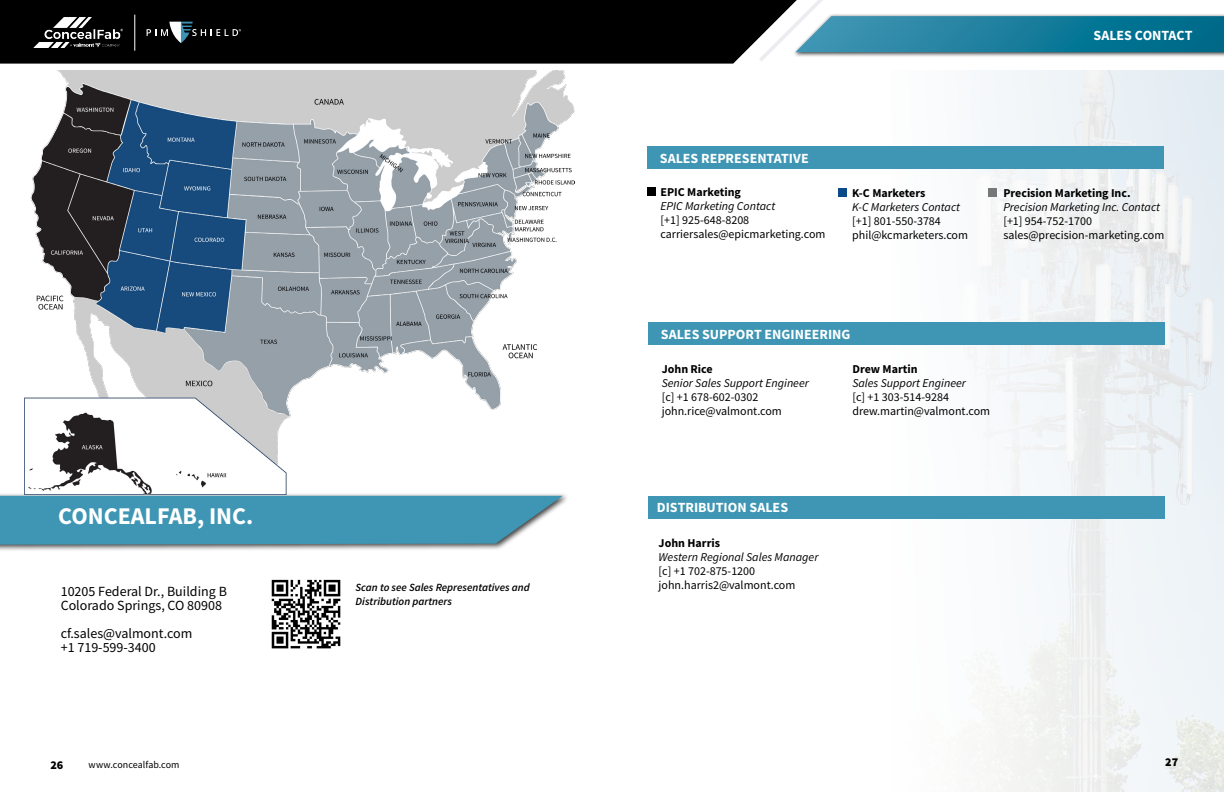
<style>
.page{position:relative;width:1224px;height:792px;background:#fff}
.page>*{position:absolute;margin:0;border:0;box-sizing:border-box;transform-origin:0 0}
.t1{font:700 24px "Source Sans Pro";color:#fff}
.t2{font:14px/14px "Source Sans Pro";color:#000}
.t3{font:700 14px "Source Sans Pro";color:#fff}
.t4{font:12px/14px "Source Sans Pro";color:#000}
.t5{font:italic 12px "Source Sans Pro";color:#000}
.t6{font:700 12px "Source Sans Pro";color:#000}
.t7{font:900 12px "Source Sans Pro";color:#000}
.t8{font:italic 600 11px/14px "Source Sans Pro";color:#000}
.t9{font:10px "Source Sans Pro";color:#000}
</style>
<div class="page">
<div style="left:0;top:0;width:759px;height:64px;background:#000"></div>
<svg style="left:759px;top:0;width:465px;height:61px"></svg>
<img style="left:33px;top:18px;width:3px;height:30px">
<svg style="left:36px;top:14px;width:205px;height:36px"></svg>
<hr style="left:134px;top:15px;width:1px;height:36px;background:#fff">
<div style="left:0;top:492px;width:569px;height:60px;background:#000;opacity:.75"></div>
<svg style="left:0;top:496px;width:563px;height:49px"></svg>
<div style="left:609px;top:71px;width:615px;height:721px;background:linear-gradient(to right,#fff,#ecf0f3)"></div>
<svg style="left:632px;top:596px;width:28px;height:28px"></svg>
<div style="left:647px;top:187px;width:9px;height:9px;background:#000"></div>
<div style="left:838px;top:188px;width:9px;height:9px;background:#0a4a89"></div>
<div style="left:647px;top:147px;width:517px;height:22px;background:#3f96b4"></div>
<div style="left:648px;top:496px;width:517px;height:22px;background:#3f96b4"></div>
<div style="left:648px;top:323px;width:517px;height:22px;background:#3f96b4"></div>
<img style="left:271px;top:580px;width:70px;height:69px">
<img style="left:24px;top:71px;width:551px;height:424px">
<div style="left:988px;top:188px;width:9px;height:9px;background:#757779"></div>
<h1 class="t1" style="left:58px;top:499px;width:197px">CONCEALFAB, INC.</h1>
<p class="t2" style="left:61px;top:584px;width:168px">10205 Federal Dr., Building B<br>Colorado Springs, CO 80908</p>
<p class="t2" style="left:61px;top:626px;width:133px">cf.sales@valmont.com +1 719-599-3400</p>
<p class="t8" style="left:356px;top:580px;width:175px">Scan to see Sales Representatives and<br>Distribution partners</p>
<p class="t3" style="left:1093px;top:26px;width:101px">SALES CONTACT</p>
<p class="t3" style="left:660px;top:149px;width:150px">SALES REPRESENTATIVE</p>
<p class="t6" style="left:661px;top:184px;width:82px">EPIC Marketing</p>
<p class="t5" style="left:661px;top:198px;width:116px">EPIC Marketing Contact</p>
<p class="t4" style="left:661px;top:213px;width:166px">[+1] 925-648-8208 carriersales@epicmarketing.com</p>
<p class="t6" style="left:852px;top:185px;width:75px">K-C Marketers</p>
<p class="t5" style="left:852px;top:199px;width:109px">K-C Marketers Contact</p>
<p class="t4" style="left:852px;top:214px;width:117px">[+1] 801-550-3784 phil@kcmarketers.com</p>
<p class="t6" style="left:1003px;top:185px;width:129px">Precision Marketing Inc.</p>
<p class="t5" style="left:1003px;top:199px;width:158px">Precision Marketing Inc. Contact</p>
<p class="t4" style="left:1003px;top:214px;width:163px">[+1] 954-752-1700 sales@precision-marketing.com</p>
<p class="t3" style="left:661px;top:325px;width:191px">SALES SUPPORT ENGINEERING</p>
<p class="t6" style="left:662px;top:361px;width:53px">John Rice</p>
<p class="t5" style="left:662px;top:375px;width:149px">Senior Sales Support Engineer</p>
<p class="t4" style="left:662px;top:390px;width:122px">[c] +1 678-602-0302 john.rice@valmont.com</p>
<p class="t6" style="left:852px;top:361px;width:67px">Drew Martin</p>
<p class="t5" style="left:852px;top:375px;width:115px">Sales Support Engineer</p>
<p class="t4" style="left:852px;top:390px;width:139px">[c] +1 303-514-9284 drew.martin@valmont.com</p>
<p class="t3" style="left:657px;top:498px;width:133px">DISTRIBUTION SALES</p>
<p class="t6" style="left:659px;top:534px;width:63px">John Harris</p>
<p class="t5" style="left:659px;top:549px;width:161px">Western Regional Sales Manager</p>
<p class="t4" style="left:659px;top:564px;width:138px">[c] +1 702-875-1200 john.harris2@valmont.com</p>
<p class="t7" style="left:1165px;top:753px;width:14px">27</p>
<p class="t7" style="left:50px;top:757px;width:14px">26</p>
<p class="t9" style="left:89px;top:758px;width:92px">www.concealfab.com</p>
<p class="t7" style="left:1165px;top:757px;width:14px">27</p>
</div>
